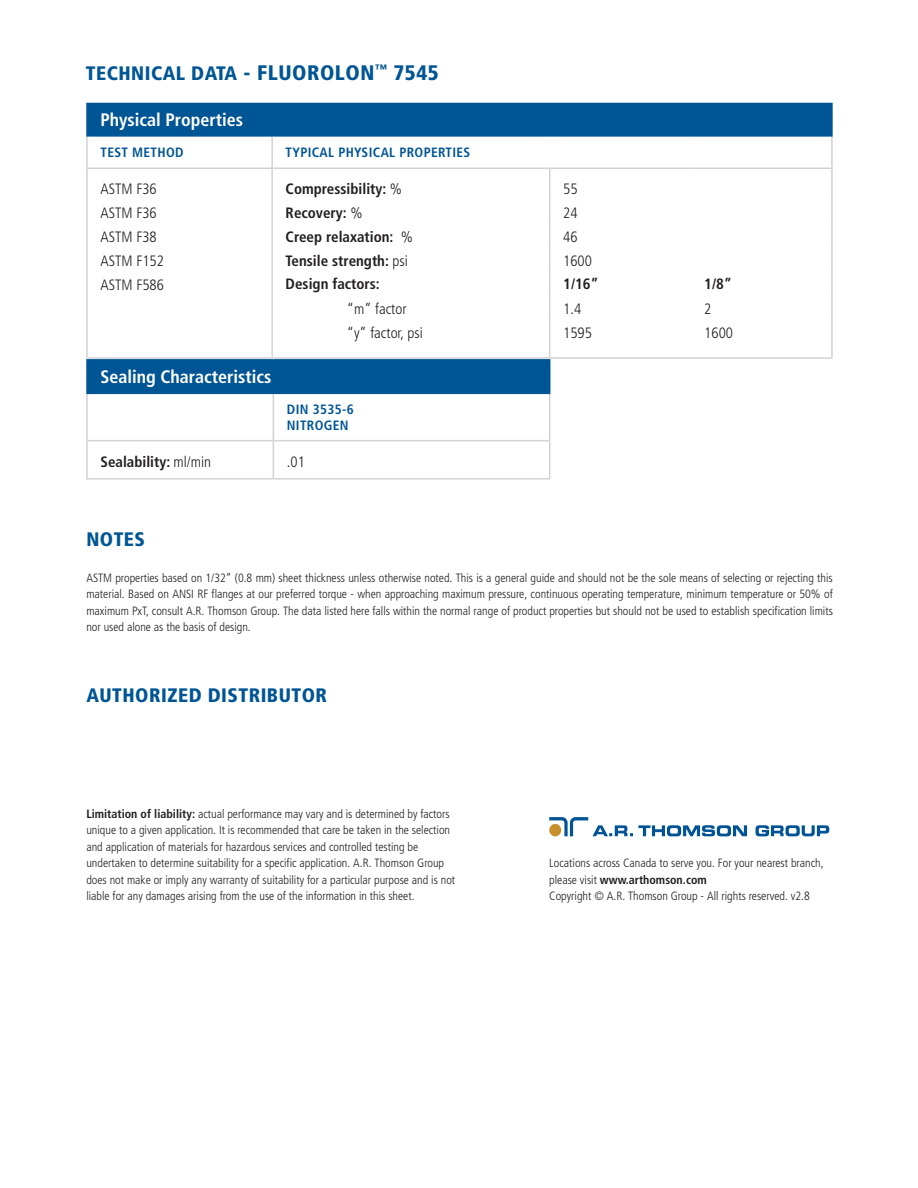
<style>
.page{position:relative;width:918px;height:1188px;background:#fff}
.page>*{position:absolute;margin:0;border:0;box-sizing:border-box;transform-origin:0 0}
.t1{font:21px "Frutiger LT 77 Blk Cn";letter-spacing:.025em;color:#005595}
.t2{font:19.5px "Frutiger LT 77 Blk Cn";letter-spacing:.025em;color:#005595}
.t3{font:700 condensed 18px "Frutiger LT Std";color:#fff}
.t4{font:700 condensed 15px "Frutiger LT Std";color:#231f20}
.t5{font:15px "Frutiger LT 47 Lt Cn";color:#231f20}
.t6{font:700 condensed 13.5px/16.2px "Frutiger LT Std";letter-spacing:.025em;color:#005595}
.t7{font:12px/16.5px "Frutiger LT 47 Lt Cn";color:#231f20}
.s1{font-size:19.5px}
.s2{font-family:"Frutiger LT 47 Lt Cn";font-weight:400;font-stretch:normal}
.s3{font-family:"Frutiger LT Std";font-weight:700;font-stretch:condensed}
</style>
<div class="page">
<svg style="left:549px;top:817px;width:280px;height:19px"></svg>
<div style="left:87px;top:103px;width:745px;height:33px;background:#005595"></div>
<hr style="left:86px;top:137px;width:2px;height:31px;background:#d1d2d4">
<hr style="left:271px;top:137px;width:2px;height:31px;background:#d1d2d4">
<hr style="left:831px;top:137px;width:2px;height:31px;background:#d1d2d4">
<hr style="left:86px;top:168px;width:186px;height:1px;background:#d1d2d4">
<hr style="left:86px;top:169px;width:2px;height:31px;background:#d1d2d4">
<hr style="left:272px;top:168px;width:278px;height:1px;background:#d1d2d4">
<hr style="left:271px;top:169px;width:2px;height:31px;background:#d1d2d4">
<hr style="left:550px;top:168px;width:141px;height:1px;background:#d1d2d4">
<hr style="left:549px;top:169px;width:1px;height:31px;background:#d1d2d4">
<hr style="left:691px;top:168px;width:142px;height:1px;background:#d1d2d4">
<hr style="left:831px;top:169px;width:2px;height:31px;background:#d1d2d4">
<hr style="left:86px;top:200px;width:2px;height:24px;background:#d1d2d4">
<hr style="left:271px;top:200px;width:2px;height:24px;background:#d1d2d4">
<hr style="left:831px;top:200px;width:2px;height:24px;background:#d1d2d4">
<hr style="left:86px;top:224px;width:2px;height:24px;background:#d1d2d4">
<hr style="left:271px;top:224px;width:2px;height:24px;background:#d1d2d4">
<hr style="left:831px;top:224px;width:2px;height:24px;background:#d1d2d4">
<hr style="left:86px;top:248px;width:2px;height:24px;background:#d1d2d4">
<hr style="left:271px;top:248px;width:2px;height:24px;background:#d1d2d4">
<hr style="left:831px;top:248px;width:2px;height:24px;background:#d1d2d4">
<hr style="left:86px;top:272px;width:2px;height:24px;background:#d1d2d4">
<hr style="left:271px;top:272px;width:2px;height:24px;background:#d1d2d4">
<hr style="left:831px;top:272px;width:2px;height:24px;background:#d1d2d4">
<hr style="left:86px;top:296px;width:2px;height:24px;background:#d1d2d4">
<hr style="left:271px;top:296px;width:2px;height:24px;background:#d1d2d4">
<svg style="left:549px;top:200px;width:1px;height:120px"></svg>
<hr style="left:831px;top:296px;width:2px;height:24px;background:#d1d2d4">
<hr style="left:86px;top:320px;width:2px;height:37px;background:#d1d2d4">
<hr style="left:271px;top:320px;width:2px;height:37px;background:#d1d2d4">
<hr style="left:549px;top:320px;width:1px;height:37px;background:#d1d2d4">
<hr style="left:831px;top:320px;width:2px;height:37px;background:#d1d2d4">
<hr style="left:272px;top:357px;width:278px;height:2px;background:#d1d2d4">
<hr style="left:550px;top:357px;width:141px;height:2px;background:#d1d2d4">
<hr style="left:691px;top:357px;width:142px;height:2px;background:#d1d2d4">
<hr style="left:86px;top:103px;width:186px;height:1px;background:#005595">
<hr style="left:86px;top:104px;width:2px;height:31px;background:#005595">
<hr style="left:691px;top:103px;width:142px;height:1px;background:#005595">
<hr style="left:86px;top:135px;width:186px;height:2px;background:#005595">
<hr style="left:272px;top:135px;width:278px;height:2px;background:#005595">
<hr style="left:550px;top:135px;width:141px;height:2px;background:#005595">
<hr style="left:691px;top:135px;width:142px;height:2px;background:#005595">
<hr style="left:86px;top:357px;width:186px;height:2px;background:#d1d2d4">
<hr style="left:831px;top:104px;width:2px;height:31px;background:#005595">
<div style="left:87px;top:360px;width:463px;height:33px;background:#005595"></div>
<hr style="left:86px;top:394px;width:2px;height:46px;background:#d1d2d4">
<hr style="left:273px;top:394px;width:1px;height:46px;background:#d1d2d4">
<hr style="left:549px;top:394px;width:1px;height:46px;background:#d1d2d4">
<hr style="left:86px;top:441px;width:2px;height:37px;background:#d1d2d4">
<hr style="left:273px;top:441px;width:1px;height:37px;background:#d1d2d4">
<hr style="left:549px;top:441px;width:1px;height:37px;background:#d1d2d4">
<hr style="left:86px;top:478px;width:187px;height:2px;background:#d1d2d4">
<hr style="left:273px;top:478px;width:277px;height:2px;background:#d1d2d4">
<hr style="left:86px;top:359px;width:187px;height:2px;background:#005595">
<hr style="left:86px;top:361px;width:2px;height:32px;background:#005595">
<hr style="left:273px;top:359px;width:277px;height:2px;background:#005595">
<hr style="left:86px;top:393px;width:187px;height:1px;background:#005595">
<hr style="left:273px;top:393px;width:277px;height:1px;background:#005595">
<hr style="left:86px;top:440px;width:187px;height:1px;background:#d1d2d4">
<hr style="left:273px;top:440px;width:277px;height:1px;background:#d1d2d4">
<p class="t1" style="left:86px;top:60px;width:354px"><span class="s1">TECHNICAL DATA</span> - FLUOROLON<sup>™</sup> 7545</p>
<p class="t3" style="left:101px;top:110px;width:144px">Physical Properties</p>
<p class="t6" style="left:101px;top:144px;width:85px">TEST METHOD</p>
<p class="t6" style="left:286px;top:144px;width:186px">TYPICAL PHYSICAL PROPERTIES</p>
<p class="t5" style="left:101px;top:180px;width:58px">ASTM F36</p>
<p class="t4" style="left:286px;top:180px;width:118px">Compressibility: <span class="s2">%</span></p>
<p class="t5" style="left:563px;top:180px;width:16px">55</p>
<p class="t5" style="left:101px;top:204px;width:58px">ASTM F36</p>
<p class="t4" style="left:286px;top:204px;width:78px">Recovery: <span class="s2">%</span></p>
<p class="t5" style="left:563px;top:204px;width:16px">24</p>
<p class="t5" style="left:101px;top:228px;width:58px">ASTM F38</p>
<p class="t4" style="left:286px;top:228px;width:129px">Creep relaxation: <span class="s2">%</span></p>
<p class="t5" style="left:563px;top:228px;width:16px">46</p>
<p class="t5" style="left:101px;top:252px;width:65px">ASTM F152</p>
<p class="t4" style="left:286px;top:252px;width:124px">Tensile strength: <span class="s2">psi</span></p>
<p class="t5" style="left:563px;top:252px;width:30px">1600</p>
<p class="t5" style="left:101px;top:276px;width:65px">ASTM F586</p>
<p class="t4" style="left:286px;top:275px;width:96px">Design factors:</p>
<p class="t4" style="left:563px;top:275px;width:37px">1/16”</p>
<p class="t4" style="left:704px;top:275px;width:29px">1/8”</p>
<p class="t5" style="left:347px;top:300px;width:61px">“m” factor</p>
<p class="t5" style="left:563px;top:300px;width:19px">1.4</p>
<p class="t5" style="left:704px;top:300px;width:9px">2</p>
<p class="t5" style="left:347px;top:324px;width:78px">“y” factor, psi</p>
<p class="t5" style="left:563px;top:324px;width:30px">1595</p>
<p class="t5" style="left:704px;top:324px;width:30px">1600</p>
<p class="t3" style="left:101px;top:366px;width:172px">Sealing Characteristics</p>
<p class="t6" style="left:287px;top:401px;width:68px">DIN 3535-6<br>NITROGEN</p>
<p class="t4" style="left:101px;top:453px;width:112px">Sealability: <span class="s2">ml/min</span></p>
<p class="t5" style="left:287px;top:453px;width:19px">.01</p>
<p class="t2" style="left:86px;top:528px;width:60px">NOTES</p>
<p class="t7" style="left:86px;top:570px;width:748px;text-align:justify">ASTM properties based on 1/32” (0.8 mm) sheet thickness unless otherwise noted. This is a general guide and should not be the sole means of selecting or rejecting this material. Based on ANSI RF flanges at our preferred torque - when approaching maximum pressure, continuous operating temperature, minimum temperature or 50% of maximum PxT, consult A.R. Thomson Group. The data listed here falls within the normal range of product properties but should not be used to establish specification limits nor used alone as the basis of design.</p>
<p class="t2" style="left:86px;top:683px;width:242px">AUTHORIZED DISTRIBUTOR</p>
<p class="t7" style="left:86px;top:805px;width:370px"><span class="s3">Limitation of liability:</span> actual performance may vary and is determined by factors unique to a given application. It is recommended that care be taken in the selection and application of materials for hazardous services and controlled testing be undertaken to determine suitability for a specific application. A.R. Thomson Group does not make or imply any warranty of suitability for a particular purpose and is not liable for any damages arising from the use of the information in this sheet.</p>
<p class="t7" style="left:549px;top:855px;width:276px">Locations across Canada to serve you. For your nearest branch, please visit <span class="s3">www.arthomson.com</span></p>
<p class="t7" style="left:549px;top:888px;width:262px">Copyright © A.R. Thomson Group - All rights reserved. v2.8</p>
</div>
